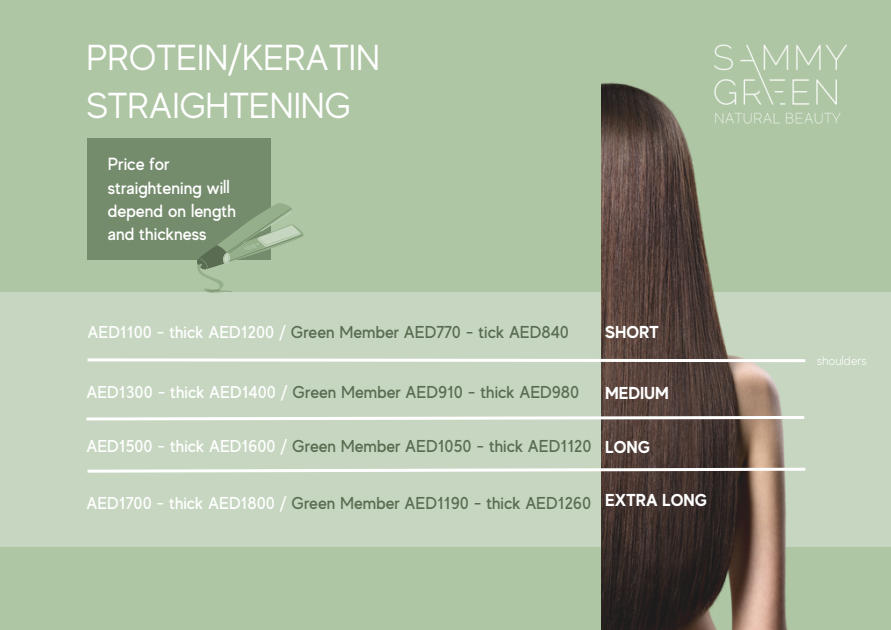
<style>
.page{position:relative;width:891px;height:630px;background:#c6d6c0}
.page>*{position:absolute;margin:0;border:0;box-sizing:border-box;transform-origin:0 0}
.t1{font:36px/48px "MADE Evolve Sans";color:#fff}
.t2{font:500 17.6px/23.6px "MADE Evolve Sans";color:#fff}
.t3{font:500 17.2px "MADE Evolve Sans";color:#5a6d52}
.t4{font:700 17.2px "MADE Evolve Sans";color:#fff}
.t5{font:300 12.4px "MADE Evolve Sans";color:#fff}
.s1{color:#fff}
</style>
<div class="page">
<div style="left:0;top:0;width:891px;height:292px;background:#aec6a4"></div>
<div style="left:0;top:547px;width:891px;height:82px;background:#aec6a4"></div>
<img style="left:601px;top:82px;width:240px;height:548px">
<svg style="left:88px;top:358px;width:717px;height:4px;background:#ebede8"></svg>
<svg style="left:86px;top:414px;width:721px;height:8px"></svg>
<svg style="left:87px;top:466px;width:721px;height:8px"></svg>
<img style="left:706px;top:44px;width:141px;height:83px">
<div style="left:88px;top:138px;width:183px;height:121px;background:#748b6c"></div>
<svg style="left:192px;top:203px;width:112px;height:90px"></svg>
<h1 class="t1" style="left:86px;top:34px;width:295px">PROTEIN/KERATIN<br>STRAIGHTENING</h1>
<p class="t2" style="left:108px;top:152px;width:130px">Price for straightening will depend on length and thickness</p>
<p class="t3" style="left:88px;top:323px;width:483px"><span class="s1">AED1100 - thick AED1200 /</span> Green Member AED770 - tick AED840</p>
<p class="t4" style="left:605px;top:322px;width:56px">SHORT</p>
<p class="t3" style="left:86px;top:383px;width:494px"><span class="s1">AED1300 - thick AED1400 /</span> Green Member AED910 - thick AED980</p>
<p class="t3" style="left:86px;top:436px;width:507px"><span class="s1">AED1500 - thick AED1600 /</span> Green Member AED1050 - thick AED1120</p>
<p class="t4" style="left:605px;top:383px;width:65px">MEDIUM</p>
<p class="t4" style="left:605px;top:437px;width:47px">LONG</p>
<p class="t3" style="left:86px;top:493px;width:506px"><span class="s1">AED1700 - thick AED1800 /</span> Green Member AED1190 - thick AED1260</p>
<p class="t4" style="left:605px;top:490px;width:104px">EXTRA LONG</p>
<p class="t5" style="left:817px;top:353px;width:52px">shoulders</p>
</div>
